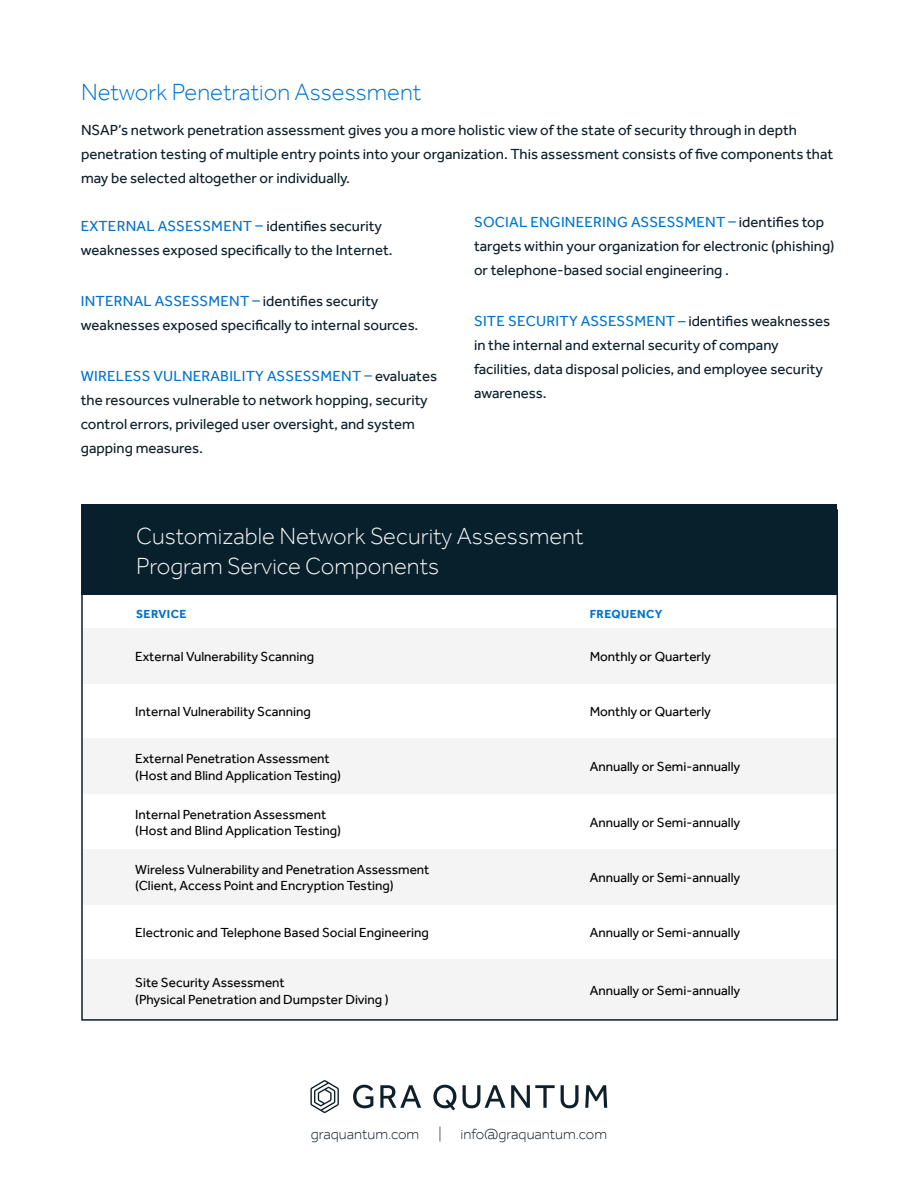
<style>
.page{position:relative;width:918px;height:1188px;background:#fff}
.page>*{position:absolute;margin:0;border:0;box-sizing:border-box;transform-origin:0 0}
.t1{font:300 24px/30px "Effra";color:#f4f4f4}
.t2{font:300 24px "Effra";color:#0072ce}
.t3{font:15px/24px "Effra";color:#0c1f2b}
.t4{font:300 15px "Effra";color:#0d1f2b}
.Paragraph_Style_1{font:13.5px "Effra";color:#000}
.Paragraph_Style_2{font:13.5px "Effra";color:#000}
.Paragraph_Style_1-2{font:700 12px "Effra";letter-spacing:.04em;color:#0072ce}
.s1{color:#0072ce}
</style>
<div class="page">
<div style="left:81px;top:505px;width:756px;height:90px;background:#081f2c"></div>
<svg style="left:353px;top:1085px;width:20px;height:23px"></svg>
<svg style="left:380px;top:1085px;width:41px;height:23px"></svg>
<svg style="left:433px;top:1085px;width:23px;height:25px"></svg>
<svg style="left:463px;top:1085px;width:92px;height:23px"></svg>
<svg style="left:561px;top:1085px;width:18px;height:23px"></svg>
<svg style="left:585px;top:1085px;width:22px;height:23px"></svg>
<svg style="left:310px;top:1080px;width:29px;height:33px"></svg>
<div style="left:81px;top:628px;width:509px;height:55px;background:#f4f4f4"></div>
<div style="left:590px;top:628px;width:247px;height:55px;background:#f4f4f4"></div>
<div style="left:81px;top:738px;width:509px;height:56px;background:#f4f4f4"></div>
<div style="left:590px;top:738px;width:247px;height:56px;background:#f4f4f4"></div>
<div style="left:81px;top:849px;width:509px;height:55px;background:#f4f4f4"></div>
<div style="left:590px;top:849px;width:247px;height:55px;background:#f4f4f4"></div>
<div style="left:81px;top:959px;width:509px;height:62px;background:#f4f4f4"></div>
<div style="left:590px;top:959px;width:247px;height:62px;background:#f4f4f4"></div>
<p class="t2" style="left:81px;top:79px;width:342px">Network Penetration Assessment</p>
<p class="t3" style="left:81px;top:118px;width:754px">NSAP’s network penetration assessment gives you a more holistic view of the state of security through in depth penetration testing of multiple entry points into your organization. This assessment consists of five components that may be selected altogether or individually.</p>
<p class="t3" style="left:81px;top:213px;width:313px"><span class="s1">EXTERNAL ASSESSMENT –</span> identifies security weaknesses exposed specifically to the Internet.</p>
<p class="t3" style="left:81px;top:288px;width:339px"><span class="s1">INTERNAL ASSESSMENT –</span> identifies security weaknesses exposed specifically to internal sources.</p>
<p class="t3" style="left:81px;top:363px;width:358px"><span class="s1">WIRELESS VULNERABILITY ASSESSMENT –</span> evaluates the resources vulnerable to network hopping, security control errors, privileged user oversight, and system gapping measures.</p>
<p class="t3" style="left:474px;top:210px;width:362px"><span class="s1">SOCIAL ENGINEERING ASSESSMENT –</span> identifies top targets within your organization for electronic (phishing) or telephone-based social engineering .</p>
<p class="t3" style="left:474px;top:309px;width:358px"><span class="s1">SITE SECURITY ASSESSMENT –</span> identifies weaknesses in the internal and external security of company facilities, data disposal policies, and employee security awareness.</p>
<p class="t1" style="left:136px;top:521px;width:449px">Customizable Network Security Assessment<br>Program Service Components</p>
<p class="Paragraph_Style_1-2" style="left:136px;top:607px;width:52px">SERVICE</p>
<p class="Paragraph_Style_1-2" style="left:590px;top:607px;width:74px">FREQUENCY</p>
<p class="Paragraph_Style_1" style="left:135px;top:649px;width:181px">External Vulnerability Scanning</p>
<p class="Paragraph_Style_2" style="left:590px;top:649px;width:123px">Monthly or Quarterly</p>
<p class="Paragraph_Style_1" style="left:135px;top:704px;width:177px">Internal Vulnerability Scanning</p>
<p class="Paragraph_Style_2" style="left:590px;top:704px;width:123px">Monthly or Quarterly</p>
<p class="Paragraph_Style_1" style="left:135px;top:751px;width:196px">External Penetration Assessment</p>
<p class="Paragraph_Style_1" style="left:135px;top:767px;width:207px">(Host and Blind Application Testing)</p>
<p class="Paragraph_Style_2" style="left:590px;top:759px;width:152px">Annually or Semi-annually</p>
<p class="Paragraph_Style_1" style="left:135px;top:806px;width:193px">Internal Penetration Assessment</p>
<p class="Paragraph_Style_1" style="left:135px;top:822px;width:207px">(Host and Blind Application Testing)</p>
<p class="Paragraph_Style_1" style="left:135px;top:861px;width:296px">Wireless Vulnerability and Penetration Assessment</p>
<p class="Paragraph_Style_1" style="left:135px;top:878px;width:260px">(Client, Access Point and Encryption Testing)</p>
<p class="Paragraph_Style_2" style="left:590px;top:814px;width:152px">Annually or Semi-annually</p>
<p class="Paragraph_Style_2" style="left:590px;top:870px;width:152px">Annually or Semi-annually</p>
<p class="Paragraph_Style_1" style="left:135px;top:925px;width:295px">Electronic and Telephone Based Social Engineering</p>
<p class="Paragraph_Style_2" style="left:590px;top:925px;width:152px">Annually or Semi-annually</p>
<p class="Paragraph_Style_1" style="left:135px;top:975px;width:151px">Site Security Assessment</p>
<p class="Paragraph_Style_1" style="left:135px;top:991px;width:255px">(Physical Penetration and Dumpster Diving )</p>
<p class="Paragraph_Style_2" style="left:590px;top:983px;width:152px">Annually or Semi-annually</p>
<p class="t4" style="left:311px;top:1126px;width:110px">graquantum.com</p>
<p class="t4" style="left:438px;top:1126px;width:5px">|</p>
<p class="t4" style="left:461px;top:1126px;width:148px">info@graquantum.com</p>
</div>
